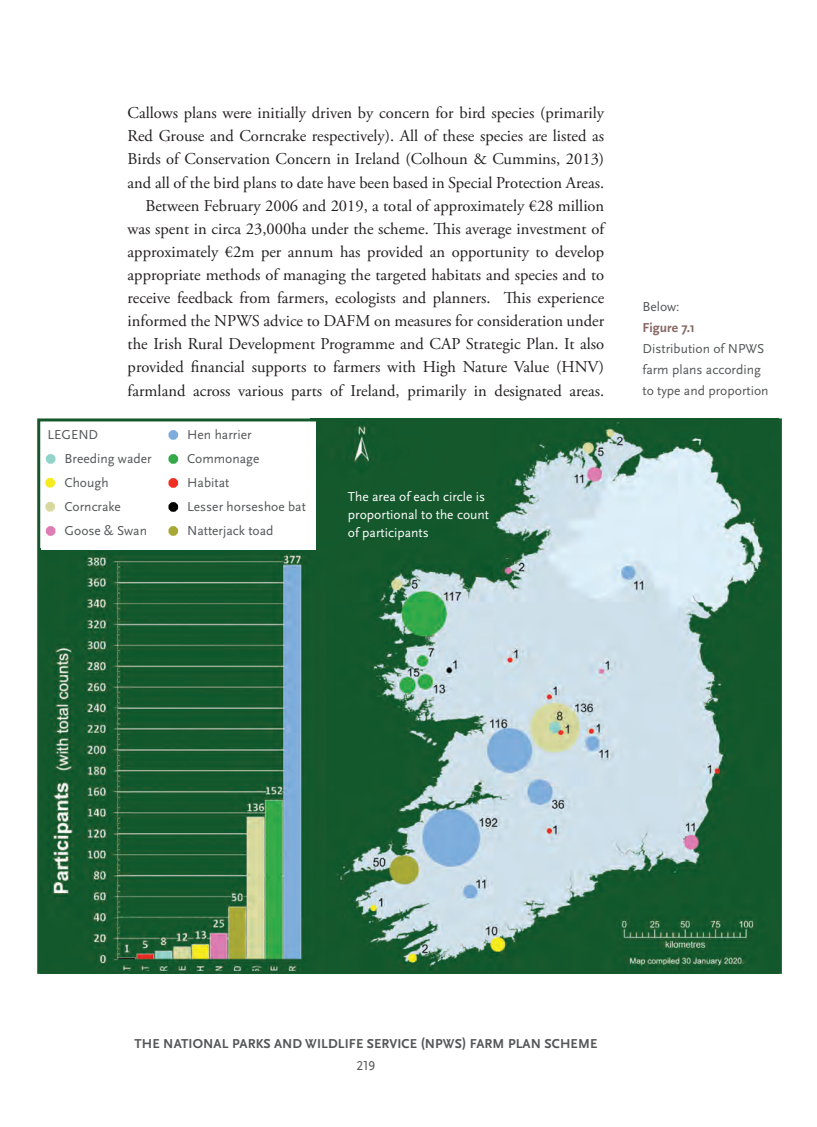
<style>
.page{position:relative;width:817px;height:1127px;background:#fff}
.page>*{position:absolute;margin:0;border:0;box-sizing:border-box;transform-origin:0 0}
._21_FN_BODY_agp_11_1{font:16.5px/23.1px "Adobe Garamond Pro";color:#231f20;text-align:justify}
._21_caption{font:13.5px/21px "Scala Sans Pro";color:#545557}
._21_caption-2{font:13.5px/18px "Scala Sans Pro";color:#fff}
.t1{font:700 13.5px "Scala Sans Pro";letter-spacing:.01em;color:#545557}
._21_caption_ref{font:700 13.5px "Scala Sans Pro";color:#866663}
._21_caption_ref-2{font:13.5px "Scala Sans Pro";color:#545557}
.s1{font-family:"Adobe Garamond Pro";color:#92d3c9}
.s2{font-family:"Adobe Garamond Pro";color:#f4ec20}
.s3{font-family:"Adobe Garamond Pro";color:#d8d99e}
.s4{font-family:"Adobe Garamond Pro";color:#dd7db3}
.s5{font-family:"Adobe Garamond Pro";color:#7eaddc}
.s6{font-family:"Adobe Garamond Pro";color:#34a948}
.s7{font-family:"Adobe Garamond Pro";color:#ee3022}
.s8{font-family:"Adobe Garamond Pro";color:#040503}
.s9{font-family:"Adobe Garamond Pro";color:#a7a836}
</style>
<div class="page">
<img style="left:316px;top:422px;width:461px;height:548px">
<img style="left:41px;top:549px;width:284px;height:421px">
<div style="left:37px;top:418px;width:744px;height:556px;border:3px solid #15582c"></div>
<p class="_21_FN_BODY_agp_11_1" style="left:128px;top:102px;width:478px">Callows plans were initially driven by concern for bird species (primarily Red Grouse and Corncrake respectively). All of these species are listed as Birds of Conservation Concern in Ireland (Colhoun &amp; Cummins, 2013) and all of the bird plans to date have been based in Special Protection Areas.</p>
<p class="_21_FN_BODY_agp_11_1" style="left:128px;top:194px;width:478px;text-indent:18px">Between February 2006 and 2019, a total of approximately €28 million was spent in circa 23,000ha under the scheme. This average investment of approximately €2m per annum has provided an opportunity to develop appropriate methods of managing the targeted habitats and species and to receive feedback from farmers, ecologists and planners. This experience informed the NPWS advice to DAFM on measures for consideration under the Irish Rural Development Programme and CAP Strategic Plan. It also provided financial supports to farmers with High Nature Value (HNV) farmland across various parts of Ireland, primarily in designated areas.</p>
<p class="_21_caption" style="left:48px;top:424px;width:52px">LEGEND</p>
<p class="_21_caption" style="left:48px;top:448px;width:105px"><span class="s1">•</span> Breeding wader</p>
<p class="_21_caption" style="left:48px;top:472px;width:62px"><span class="s2">•</span> Chough</p>
<p class="_21_caption" style="left:48px;top:496px;width:75px"><span class="s3">•</span> Corncrake</p>
<p class="_21_caption" style="left:48px;top:520px;width:101px"><span class="s4">•</span> Goose &amp; Swan</p>
<p class="_21_caption" style="left:170px;top:424px;width:83px"><span class="s5">•</span> Hen harrier</p>
<p class="_21_caption" style="left:170px;top:448px;width:91px"><span class="s6">•</span> Commonage</p>
<p class="_21_caption" style="left:170px;top:472px;width:61px"><span class="s7">•</span> Habitat</p>
<p class="_21_caption" style="left:170px;top:496px;width:137px"><span class="s8">•</span> Lesser horseshoe bat</p>
<p class="_21_caption" style="left:170px;top:520px;width:105px"><span class="s9">•</span> Natterjack toad</p>
<p class="_21_caption-2" style="left:348px;top:488px;width:143px">The area of each circle is proportional to the count of participants</p>
<p class="_21_caption_ref-2" style="left:642px;top:299px;width:39px">Below:</p>
<p class="_21_caption_ref" style="left:642px;top:320px;width:54px">Figure 7.1</p>
<p class="_21_caption" style="left:642px;top:338px;width:128px">Distribution of NPWS farm plans according to type and proportion</p>
<p class="t1" style="left:134px;top:1035px;width:464px">THE NATIONAL PARKS AND WILDLIFE SERVICE (NPWS) FARM PLAN SCHEME</p>
<p class="_21_caption" style="left:356px;top:1055px;width:20px">219</p>
</div>
